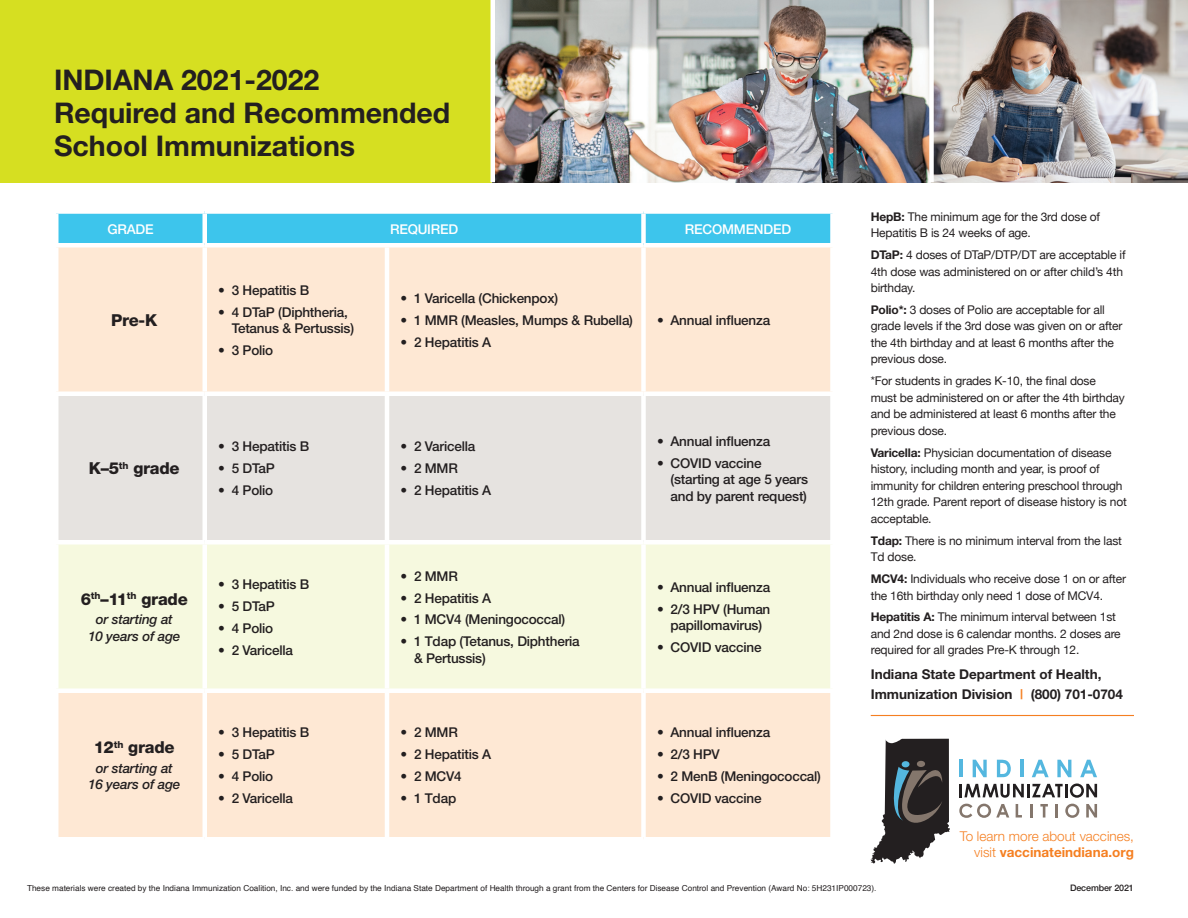
<style>
.page{position:relative;width:1188px;height:918px;background:#fff}
.page>*{position:absolute;margin:0;border:0;box-sizing:border-box;transform-origin:0 0}
.t1{font:700 28.5px/33px "Helvetica Neue";color:#231f20}
.Table_Body{font:800 16.5px "Helvetica Neue";letter-spacing:-.015em;color:#231f20}
.t2{font:500 13.5px/16.5px "Helvetica Neue";letter-spacing:-.015em;color:#231f20}
.Body{font:700 13.5px/19.5px "Helvetica Neue";color:#231f20}
.Body-2{font:300 13.5px/16.5px "Helvetica Neue";color:#f57f21;text-align:right}
.Table_Body-2{font:italic 500 13.5px/16.5px "Helvetica Neue";letter-spacing:-.015em;color:#231f20;text-align:center}
.Table_Body-3{font:500 13.5px "Helvetica Neue";letter-spacing:-.015em;color:#fff}
.t3{font:12px/16.5px "Helvetica Neue";letter-spacing:-.015em;color:#231f20}
.t4{font:500 9px "Helvetica Neue";letter-spacing:-.015em;color:#231f20}
.t5{font:8.25px "Helvetica";color:#231f20}
.s1{font-weight:700}
.s2{color:#f57f21}
</style>
<div class="page">
<div style="left:0;top:0;width:932px;height:182px;background:#d6df21"></div>
<img style="left:495px;top:0;width:434px;height:182px">
<div style="left:56px;top:212px;width:149px;height:33px;background:#3dc5ec"></div>
<div style="left:207px;top:214px;width:623px;height:29px;background:#3dc5ec"></div>
<div style="left:58px;top:248px;width:772px;height:589px;background:#fee8d4"></div>
<div style="left:58px;top:396px;width:772px;height:144px;background:#e6e3e0"></div>
<div style="left:58px;top:544px;width:772px;height:144px;background:#f6f9df"></div>
<div style="left:202px;top:214px;width:5px;height:29px;background:#fff"></div>
<div style="left:641px;top:214px;width:5px;height:29px;background:#fff"></div>
<div style="left:202px;top:248px;width:5px;height:144px;background:#fff"></div>
<hr style="left:385px;top:248px;width:4px;height:144px;background:#fff">
<div style="left:641px;top:248px;width:5px;height:144px;background:#fff"></div>
<hr style="left:54px;top:392px;width:151px;height:4px;background:#fff">
<hr style="left:205px;top:392px;width:182px;height:4px;background:#fff">
<div style="left:202px;top:396px;width:5px;height:144px;background:#fff"></div>
<hr style="left:387px;top:392px;width:257px;height:4px;background:#fff">
<hr style="left:385px;top:396px;width:4px;height:144px;background:#fff">
<hr style="left:644px;top:392px;width:191px;height:4px;background:#fff">
<div style="left:641px;top:396px;width:5px;height:144px;background:#fff"></div>
<hr style="left:54px;top:540px;width:151px;height:4px;background:#fff">
<hr style="left:205px;top:540px;width:182px;height:4px;background:#fff">
<div style="left:202px;top:544px;width:5px;height:144px;background:#fff"></div>
<hr style="left:387px;top:540px;width:257px;height:4px;background:#fff">
<hr style="left:385px;top:544px;width:4px;height:144px;background:#fff">
<hr style="left:644px;top:540px;width:191px;height:4px;background:#fff">
<div style="left:641px;top:544px;width:5px;height:144px;background:#fff"></div>
<div style="left:54px;top:688px;width:151px;height:5px;background:#fff"></div>
<div style="left:205px;top:688px;width:182px;height:5px;background:#fff"></div>
<div style="left:202px;top:693px;width:5px;height:144px;background:#fff"></div>
<div style="left:387px;top:688px;width:257px;height:5px;background:#fff"></div>
<hr style="left:385px;top:693px;width:4px;height:144px;background:#fff">
<div style="left:644px;top:688px;width:191px;height:5px;background:#fff"></div>
<div style="left:641px;top:693px;width:5px;height:144px;background:#fff"></div>
<div style="left:54px;top:209px;width:151px;height:5px;background:#fff"></div>
<hr style="left:54px;top:214px;width:4px;height:29px;background:#fff">
<div style="left:54px;top:243px;width:151px;height:5px;background:#fff"></div>
<svg style="left:871px;top:739px;width:79px;height:125px"></svg>
<hr style="left:959px;top:760px;width:4px;height:17px;background:#54b7df">
<svg style="left:973px;top:760px;width:14px;height:17px"></svg>
<svg style="left:997px;top:760px;width:14px;height:17px"></svg>
<hr style="left:1020px;top:760px;width:3px;height:17px;background:#54b7df">
<svg style="left:1032px;top:760px;width:17px;height:17px"></svg>
<svg style="left:1057px;top:760px;width:14px;height:17px"></svg>
<svg style="left:1080px;top:760px;width:17px;height:17px"></svg>
<svg style="left:960px;top:784px;width:137px;height:14px"></svg>
<svg style="left:959px;top:804px;width:50px;height:14px"></svg>
<svg style="left:1016px;top:804px;width:6px;height:14px"></svg>
<hr style="left:1030px;top:804px;width:3px;height:14px;background:#84766c">
<svg style="left:1040px;top:804px;width:8px;height:14px"></svg>
<hr style="left:1055px;top:804px;width:3px;height:14px;background:#84766c">
<svg style="left:1065px;top:804px;width:14px;height:14px"></svg>
<svg style="left:1086px;top:804px;width:11px;height:14px"></svg>
<hr style="left:871px;top:715px;width:263px;height:1px;background:#f57f21">
<img style="left:934px;top:0;width:254px;height:182px">
<div style="left:929px;top:0;width:5px;height:182px;background:#fff"></div>
<div style="left:490px;top:0;width:5px;height:182px;background:#fff"></div>
<p class="t1" style="left:54px;top:62px;width:398px">INDIANA 2021-2022<br>Required and Recommended<br>School Immunizations</p>
<p class="Table_Body-3" style="left:107px;top:221px;width:48px">GRADE</p>
<p class="Table_Body-3" style="left:390px;top:221px;width:70px">REQUIRED</p>
<p class="Table_Body-3" style="left:685px;top:221px;width:108px">RECOMMENDED</p>
<p class="Table_Body" style="left:111px;top:310px;width:48px">Pre-K</p>
<p class="t2" style="left:218px;top:281px;width:93px">• 3 Hepatitis B</p>
<p class="t2" style="left:232px;top:303px;width:124px;text-indent:-14px">• 4 DTaP (Diphtheria,<br>Tetanus &amp; Pertussis)</p>
<p class="t2" style="left:218px;top:342px;width:57px">• 3 Polio</p>
<p class="Table_Body" style="left:89px;top:459px;width:92px">K–5<sup>th</sup> grade</p>
<p class="t2" style="left:218px;top:438px;width:93px">• 3 Hepatitis B</p>
<p class="t2" style="left:218px;top:460px;width:58px">• 5 DTaP</p>
<p class="t2" style="left:218px;top:482px;width:57px">• 4 Polio</p>
<p class="Table_Body" style="left:81px;top:589px;width:109px">6<sup>th</sup>–11<sup>th</sup> grade</p>
<p class="Table_Body-2" style="left:88px;top:611px;width:94px">or starting at<br>10 years of age</p>
<p class="Table_Body" style="left:94px;top:738px;width:82px">12<sup>th</sup> grade</p>
<p class="Table_Body-2" style="left:88px;top:760px;width:94px">or starting at<br>16 years of age</p>
<p class="t2" style="left:218px;top:576px;width:93px">• 3 Hepatitis B</p>
<p class="t2" style="left:218px;top:598px;width:58px">• 5 DTaP</p>
<p class="t2" style="left:218px;top:620px;width:57px">• 4 Polio</p>
<p class="t2" style="left:218px;top:641px;width:76px">• 2 Varicella</p>
<p class="t2" style="left:218px;top:724px;width:93px">• 3 Hepatitis B</p>
<p class="t2" style="left:218px;top:746px;width:58px">• 5 DTaP</p>
<p class="t2" style="left:218px;top:768px;width:57px">• 4 Polio</p>
<p class="t2" style="left:218px;top:790px;width:76px">• 2 Varicella</p>
<p class="t2" style="left:400px;top:290px;width:159px">• 1 Varicella (Chickenpox)</p>
<p class="t2" style="left:400px;top:312px;width:234px">• 1 MMR (Measles, Mumps &amp; Rubella)</p>
<p class="t2" style="left:400px;top:333px;width:92px">• 2 Hepatitis A</p>
<p class="t2" style="left:657px;top:312px;width:115px">• Annual influenza</p>
<p class="t2" style="left:400px;top:438px;width:76px">• 2 Varicella</p>
<p class="t2" style="left:400px;top:460px;width:59px">• 2 MMR</p>
<p class="t2" style="left:400px;top:482px;width:92px">• 2 Hepatitis A</p>
<p class="t2" style="left:400px;top:567px;width:59px">• 2 MMR</p>
<p class="t2" style="left:400px;top:589px;width:92px">• 2 Hepatitis A</p>
<p class="t2" style="left:400px;top:611px;width:166px">• 1 MCV4 (Meningococcal)</p>
<p class="t2" style="left:414px;top:633px;width:167px;text-indent:-14px">• 1 Tdap (Tetanus, Diphtheria &amp; Pertussis)</p>
<p class="t2" style="left:400px;top:724px;width:59px">• 2 MMR</p>
<p class="t2" style="left:400px;top:746px;width:92px">• 2 Hepatitis A</p>
<p class="t2" style="left:400px;top:768px;width:63px">• 2 MCV4</p>
<p class="t2" style="left:400px;top:790px;width:57px">• 1 Tdap</p>
<p class="t2" style="left:657px;top:433px;width:115px">• Annual influenza</p>
<p class="t2" style="left:670px;top:455px;width:139px;text-indent:-14px">• COVID vaccine (starting at age 5 years and by parent request)</p>
<p class="t2" style="left:657px;top:578px;width:115px">• Annual influenza</p>
<p class="t2" style="left:657px;top:600px;width:115px;text-align:center">• 2/3 HPV (Human papillomavirus)</p>
<p class="t2" style="left:657px;top:639px;width:106px">• COVID vaccine</p>
<p class="t2" style="left:657px;top:724px;width:115px">• Annual influenza</p>
<p class="t2" style="left:657px;top:746px;width:64px">• 2/3 HPV</p>
<p class="t2" style="left:657px;top:768px;width:166px">• 2 MenB (Meningococcal)</p>
<p class="t2" style="left:657px;top:790px;width:106px">• COVID vaccine</p>
<p class="t3" style="left:871px;top:209px;width:231px"><span class="s1">HepB:</span> The minimum age for the 3rd dose of<br>Hepatitis B is 24 weeks of age.</p>
<p class="t3" style="left:871px;top:247px;width:256px"><span class="s1">DTaP:</span> 4 doses of DTaP/DTP/DT are acceptable if<br>4th dose was administered on or after child’s 4th birthday.</p>
<p class="t3" style="left:871px;top:302px;width:253px"><span class="s1">Polio*:</span> 3 doses of Polio are acceptable for all grade levels if the 3rd dose was given on or after the 4th birthday and at least 6 months after the previous dose.</p>
<p class="t3" style="left:871px;top:374px;width:256px">*For students in grades K-10, the final dose must be administered on or after the 4th birthday and be administered at least 6 months after the previous dose.</p>
<p class="t3" style="left:871px;top:445px;width:258px"><span class="s1">Varicella:</span> Physician documentation of disease history, including month and year, is proof of immunity for children entering preschool through 12th grade. Parent report of disease history is not acceptable.</p>
<p class="t3" style="left:871px;top:533px;width:253px"><span class="s1">Tdap:</span> There is no minimum interval from the last<br>Td dose.</p>
<p class="t3" style="left:871px;top:571px;width:257px"><span class="s1">MCV4:</span> Individuals who receive dose 1 on or after the 16th birthday only need 1 dose of MCV4.</p>
<p class="t3" style="left:871px;top:610px;width:251px"><span class="s1">Hepatitis A:</span> The minimum interval between 1st and 2nd dose is 6 calendar months. 2 doses are required for all grades Pre-K through 12.</p>
<p class="Body" style="left:871px;top:665px;width:254px">Indiana State Department of Health,<br>Immunization Division <span class="s2">|</span> (800) 701-0704</p>
<p class="t5" style="left:27px;top:882px;width:851px">These materials were created by the Indiana Immunization Coalition, Inc. and were funded by the Indiana State Department of Health through a grant from the Centers for Disease Control and Prevention (Award No: 5H231IP000723).</p>
<p class="Body-2" style="left:960px;top:828px;width:176px">To learn more about vaccines, visit <span class="s1">vaccinateindiana.org</span></p>
<p class="t4" style="left:1070px;top:882px;width:65px">December 2021</p>
</div>
